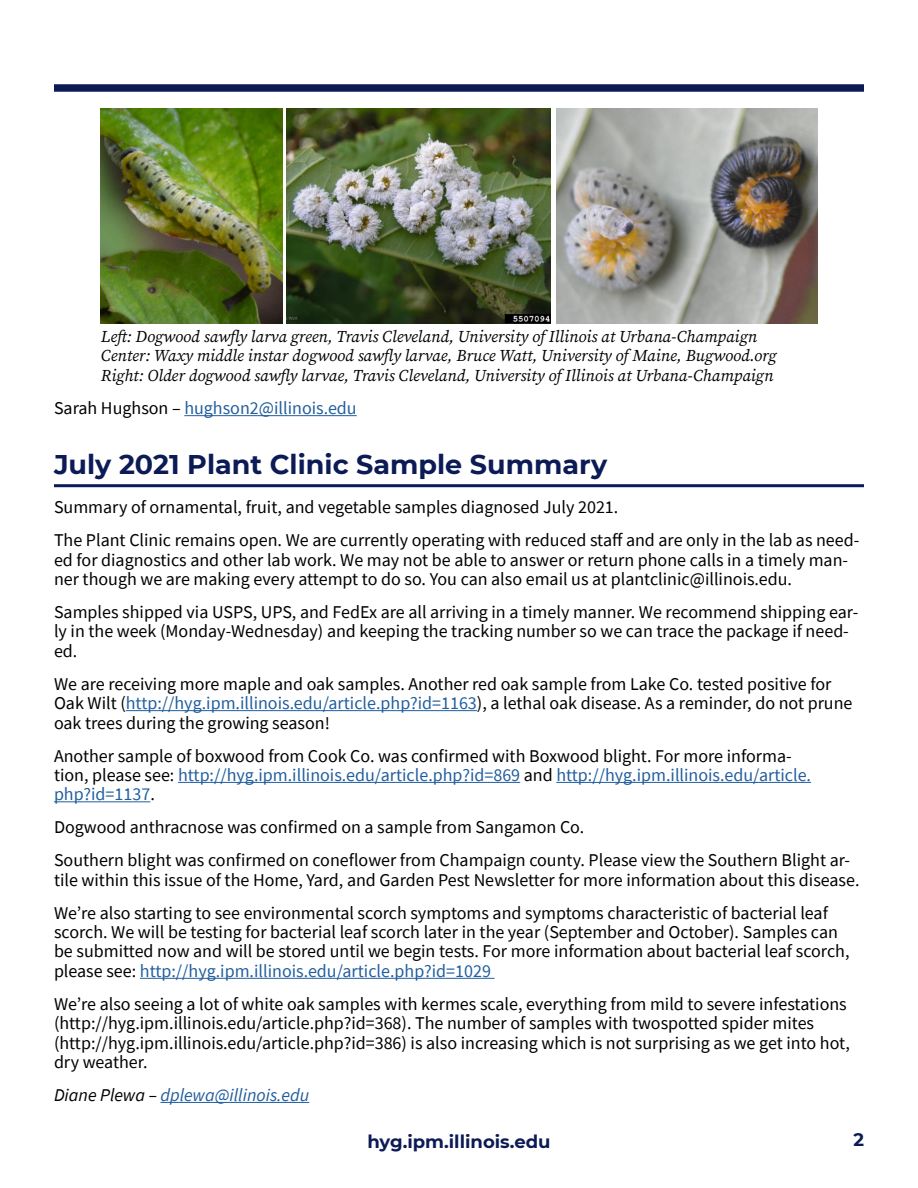
<style>
.page{position:relative;width:918px;height:1188px;background:#fff}
.page>*{position:absolute;margin:0;border:0;box-sizing:border-box;transform-origin:0 0}
.t1{font:700 27px "Montserrat";color:#0c1b55}
.t2{font:18px/19.4px "Source Sans Pro";color:#000}
.t3{font:18px "Source Sans Pro";color:#215e9e}
.t4{font:italic 18px "Source Sans Pro";color:#215e9e}
.t5{font:700 18px "Montserrat";color:#0c1b55}
.t6{font:italic 16.5px/19.5px "Source Serif Pro";color:#000}
.s1{color:#000}
.s2{color:#215e9e}
</style>
<div class="page">
<div style="left:54px;top:84px;width:810px;height:8px;background:#0c1b55"></div>
<hr style="left:184px;top:415px;width:173px;height:1px;background:#215e9e">
<hr style="left:54px;top:484px;width:810px;height:3px;background:#0c1b55">
<hr style="left:126px;top:710px;width:351px;height:1px;background:#215e9e">
<hr style="left:178px;top:782px;width:342px;height:1px;background:#215e9e">
<hr style="left:556px;top:782px;width:255px;height:1px;background:#215e9e">
<hr style="left:54px;top:801px;width:96px;height:1px;background:#215e9e">
<hr style="left:140px;top:978px;width:355px;height:1px;background:#215e9e">
<hr style="left:160px;top:1102px;width:149px;height:1px;background:#215e9e">
<img style="left:287px;top:108px;width:264px;height:216px">
<img style="left:557px;top:108px;width:260px;height:216px">
<img style="left:101px;top:108px;width:181px;height:216px">
<p class="t6" style="left:101px;top:326px;width:677px">Left: Dogwood sawfly larva green, Travis Cleveland, University of Illinois at Urbana-Champaign<br>Center: Waxy middle instar dogwood sawfly larvae, Bruce Watt, University of Maine, Bugwood.org<br>Right: Older dogwood sawfly larvae, Travis Cleveland, University of Illinois at Urbana-Champaign</p>
<p class="t3" style="left:54px;top:397px;width:304px"><span class="s1">Sarah Hughson –</span> hughson2@illinois.edu</p>
<h1 class="t1" style="left:54px;top:445px;width:555px">July 2021 Plant Clinic Sample Summary</h1>
<p class="t2" style="left:54px;top:491px;width:807px;line-height:32.8px">Summary of ornamental, fruit, and vegetable samples diagnosed July 2021.<br>The Plant Clinic remains open. We are currently operating with reduced staff and are only in the lab as need-</p>
<p class="t2" style="left:54px;top:550px;width:796px">ed for diagnostics and other lab work. We may not be able to answer or return phone calls in a timely man&shy;ner though we are making every attempt to do so. You can also email us at plantclinic@illinois.edu.</p>
<p class="t2" style="left:54px;top:602px;width:806px">Samples shipped via USPS, UPS, and FedEx are all arriving in a timely manner. We recommend shipping ear&shy;ly in the week (Monday-Wednesday) and keeping the tracking number so we can trace the package if need&shy;ed.</p>
<p class="t2" style="left:54px;top:674px;width:800px">We are receiving more maple and oak samples. Another red oak sample from Lake Co. tested positive for<br>Oak Wilt (<span class="s2">http://hyg.ipm.illinois.edu/article.php?id=1163</span>), a lethal oak disease. As a reminder, do not prune oak trees during the growing season!</p>
<p class="t2" style="left:54px;top:746px;width:759px">Another sample of boxwood from Cook Co. was confirmed with Boxwood blight. For more informa&shy;tion, please see: <span class="s2">http://hyg.ipm.illinois.edu/article.php?id=869</span> and <span class="s2">http://hyg.ipm.illinois.edu/article. php?id=1137</span>.</p>
<p class="t2" style="left:54px;top:811px;width:798px;line-height:32.8px">Dogwood anthracnose was confirmed on a sample from Sangamon Co.<br>Southern blight was confirmed on coneflower from Champaign county. Please view the Southern Blight ar-</p>
<p class="t2" style="left:54px;top:863px;width:807px;line-height:32.8px">tile within this issue of the Home, Yard, and Garden Pest Newsletter for more information about this disease.<br>We’re also starting to see environmental scorch symptoms and symptoms characteristic of bacterial leaf</p>
<p class="t2" style="left:54px;top:922px;width:797px">scorch. We will be testing for bacterial leaf scorch later in the year (September and October). Samples can be submitted now and will be stored until we begin tests. For more information about bacterial leaf scorch, please see: <span class="s2">http://hyg.ipm.illinois.edu/article.php?id=1029</span></p>
<p class="t2" style="left:54px;top:994px;width:797px">We’re also seeing a lot of white oak samples with kermes scale, everything from mild to severe infestations (http://hyg.ipm.illinois.edu/article.php?id=368). The number of samples with twospotted spider mites (http://hyg.ipm.illinois.edu/article.php?id=386) is also increasing which is not surprising as we get into hot, dry weather.</p>
<p class="t4" style="left:54px;top:1084px;width:257px"><span class="s1">Diane Plewa –</span> dplewa@illinois.edu</p>
<p class="t5" style="left:367px;top:1128px;width:185px">hyg.ipm.illinois.edu</p>
<p class="t5" style="left:853px;top:1126px;width:12px">2</p>
</div>
